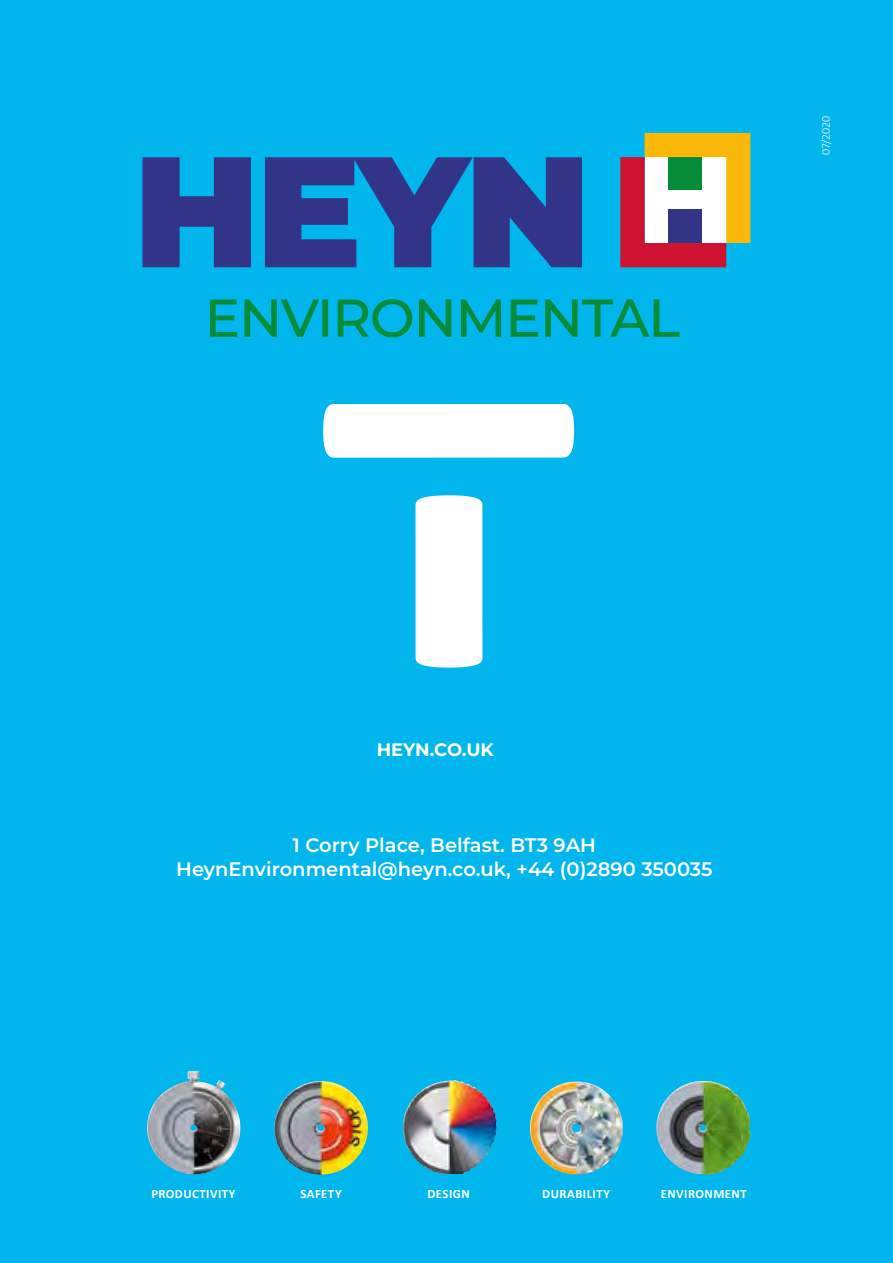
<style>
.page{position:relative;width:893px;height:1263px;background:#00b6ed}
.page>*{position:absolute;margin:0;border:0;box-sizing:border-box;transform-origin:0 0}
.t1{font:700 24px "Calibri";letter-spacing:-.005em;color:#fff}
.t2{font:600 19.5px/23.4px "Montserrat";color:#fff;text-align:center}
.t3{font:700 18px "Montserrat";letter-spacing:-.005em;color:#fff}
.t4{font:700 12.75px "Calibri";letter-spacing:.03em;color:#fff}
.t5{font:300 12px "Calibri";letter-spacing:-.01em;color:#fff}
</style>
<div class="page">
<div style="left:415px;top:495px;width:67px;height:173px;background:#fff"></div>
<div style="left:323px;top:404px;width:251px;height:54px;background:#fff"></div>
<img style="left:147px;top:1071px;width:93px;height:104px">
<img style="left:274px;top:1081px;width:94px;height:93px">
<img style="left:403px;top:1080px;width:94px;height:94px">
<img style="left:530px;top:1081px;width:93px;height:93px">
<img style="left:656px;top:1081px;width:95px;height:93px">
<svg style="left:210px;top:299px;width:469px;height:38px"></svg>
<svg style="left:143px;top:157px;width:439px;height:110px;fill:#323487"></svg>
<svg style="left:620px;top:133px;width:130px;height:134px"></svg>
<p class="t5" style="left:818px;top:155px;width:41px;rotate:-90deg">07/2020</p>
<p class="t1" style="left:366px;top:725px;width:162px">www.tente.com</p>
<p class="t3" style="left:377px;top:737px;width:119px">HEYN.CO.UK</p>
<p class="t2" style="left:176px;top:833px;width:538px">1 Corry Place, Belfast. BT3 9AH<br>HeynEnvironmental@heyn.co.uk, +44 (0)2890 350035</p>
<p class="t4" style="left:151px;top:1186px;width:86px">PRODUCTIVITY</p>
<p class="t4" style="left:300px;top:1186px;width:43px">SAFETY</p>
<p class="t4" style="left:427px;top:1186px;width:44px">DESIGN</p>
<p class="t4" style="left:542px;top:1186px;width:69px">DURABILITY</p>
<p class="t4" style="left:661px;top:1186px;width:87px">ENVIRONMENT</p>
</div>
